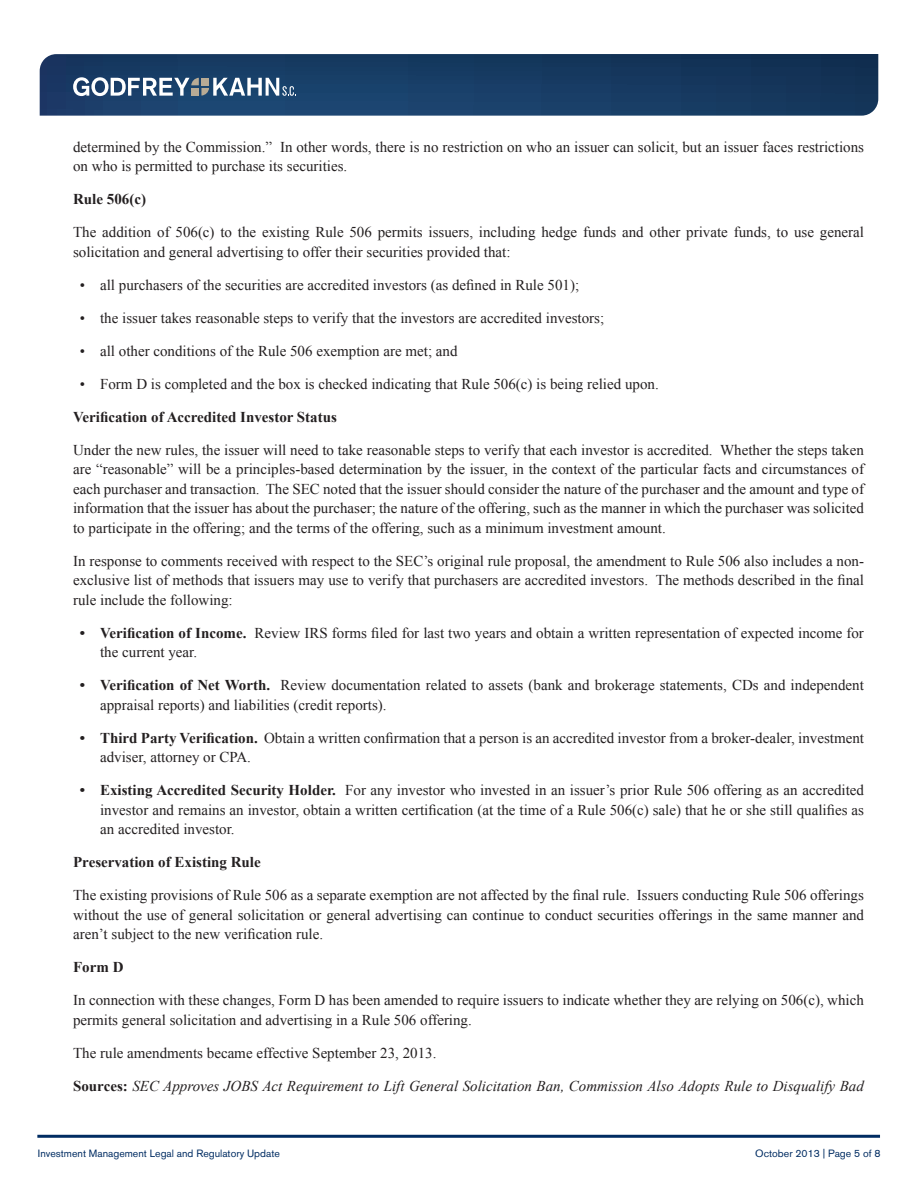
<style>
.page{position:relative;width:918px;height:1188px;background:#fff}
.page>*{position:absolute;margin:0;border:0;box-sizing:border-box;transform-origin:0 0}
.t1{font:15px/19.5px "Times New Roman";color:#231f20}
.t2{font:italic 15px "Times New Roman";color:#231f20}
.t3{font:700 15px "Times New Roman";color:#231f20}
.t4{font:10.5px "Akzidenz Grotesk BE";color:#002c62}
.s1{font-weight:700}
.s2{font-weight:700;font-style:normal}
</style>
<div class="page">
<hr style="left:37px;top:1135px;width:843px;height:3px;background:#002c62">
<svg style="left:40px;top:54px;width:838px;height:62px;background:#193c64"></svg>
<svg style="left:73px;top:77px;width:223px;height:19px"></svg>
<p class="t1" style="left:73px;top:137px;width:792px">determined by the Commission.” In other words, there is no restriction on who an issuer can solicit, but an issuer faces restrictions on who is permitted to purchase its securities.</p>
<p class="t3" style="left:73px;top:189px;width:74px">Rule 506(c)</p>
<p class="t1" style="left:73px;top:222px;width:792px">The addition of 506(c) to the existing Rule 506 permits issuers, including hedge funds and other private funds, to use general solicitation and general advertising to offer their securities provided that:</p>
<p class="t1" style="left:80px;top:275px;width:501px">• all purchasers of the securities are accredited investors (as defined in Rule 501);</p>
<p class="t1" style="left:80px;top:308px;width:526px">• the issuer takes reasonable steps to verify that the investors are accredited investors;</p>
<p class="t1" style="left:80px;top:341px;width:379px">• all other conditions of the Rule 506 exemption are met; and</p>
<p class="t1" style="left:80px;top:374px;width:580px">• Form D is completed and the box is checked indicating that Rule 506(c) is being relied upon.</p>
<p class="t3" style="left:73px;top:406px;width:265px">Verification of Accredited Investor Status</p>
<p class="t1" style="left:73px;top:440px;width:792px;text-align:justify">Under the new rules, the issuer will need to take reasonable steps to verify that each investor is accredited. Whether the steps taken are “reasonable” will be a principles-based determination by the issuer, in the context of the particular facts and circumstances of each purchaser and transaction. The SEC noted that the issuer should consider the nature of the purchaser and the amount and type of information that the issuer has about the purchaser; the nature of the offering, such as the manner in which the purchaser was solicited to participate in the offering; and the terms of the offering, such as a minimum investment amount.</p>
<p class="t1" style="left:73px;top:551px;width:792px;text-align:justify">In response to comments received with respect to the SEC’s original rule proposal, the amendment to Rule 506 also includes a non&shy;exclusive list of methods that issuers may use to verify that purchasers are accredited investors. The methods described in the final rule include the following:</p>
<p class="t1" style="left:100px;top:623px;width:765px;text-indent:-20px"><span class="s1">• Verification of Income.</span> Review IRS forms filed for last two years and obtain a written representation of expected income for the current year.</p>
<p class="t1" style="left:100px;top:675px;width:765px;text-indent:-20px"><span class="s1">• Verification of Net Worth.</span> Review documentation related to assets (bank and brokerage statements, CDs and independent appraisal reports) and liabilities (credit reports).</p>
<p class="t1" style="left:100px;top:728px;width:765px;text-indent:-20px"><span class="s1">• Third Party Verification.</span> Obtain a written confirmation that a person is an accredited investor from a broker-dealer, investment adviser, attorney or CPA.</p>
<p class="t1" style="left:100px;top:780px;width:765px;text-align:justify;text-indent:-20px"><span class="s1">• Existing Accredited Security Holder.</span> For any investor who invested in an issuer’s prior Rule 506 offering as an accredited investor and remains an investor, obtain a written certification (at the time of a Rule 506(c) sale) that he or she still qualifies as an accredited investor.</p>
<p class="t3" style="left:73px;top:852px;width:189px">Preservation of Existing Rule</p>
<p class="t1" style="left:73px;top:885px;width:792px;text-align:justify">The existing provisions of Rule 506 as a separate exemption are not affected by the final rule. Issuers conducting Rule 506 offerings without the use of general solicitation or general advertising can continue to conduct securities offerings in the same manner and aren’t subject to the new verification rule.</p>
<p class="t3" style="left:73px;top:957px;width:52px">Form D</p>
<p class="t1" style="left:73px;top:990px;width:792px">In connection with these changes, Form D has been amended to require issuers to indicate whether they are relying on 506(c), which permits general solicitation and advertising in a Rule 506 offering.</p>
<p class="t1" style="left:73px;top:1043px;width:365px">The rule amendments became effective September 23, 2013.</p>
<p class="t2" style="left:73px;top:1076px;width:792px"><span class="s2">Sources:</span> SEC Approves JOBS Act Requirement to Lift General Solicitation Ban, Commission Also Adopts Rule to Disqualify Bad</p>
<p class="t4" style="left:38px;top:1147px;width:243px">Investment Management Legal and Regulatory Update</p>
<p class="t4" style="left:755px;top:1147px;width:127px">October 2013 | Page 5 of 8</p>
</div>
